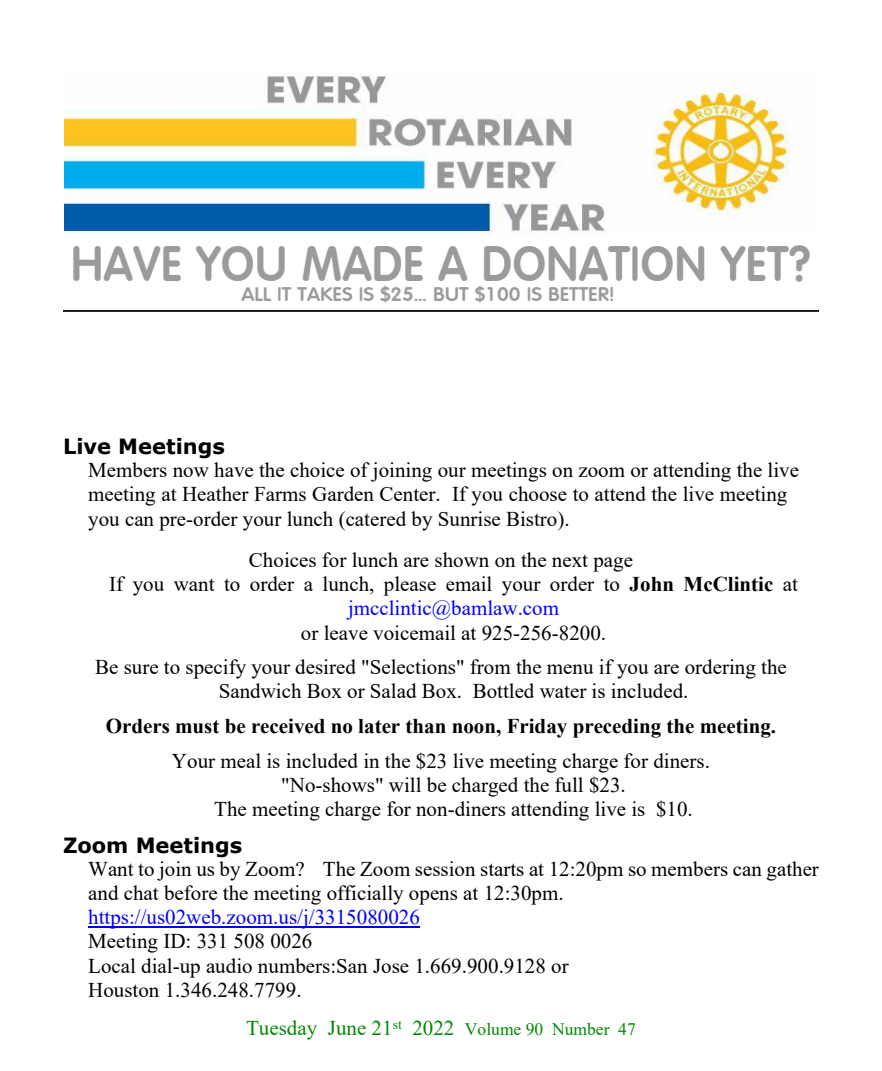
<style>
.page{position:relative;width:882px;height:1071px;background:#fff}
.page>*{position:absolute;margin:0;border:0;box-sizing:border-box;transform-origin:0 0}
.t1{font:48.65px "Elementary Heavy SF Bold";color:#9b9b9b}
.t2{font:21px/24.2px "Times New Roman";color:#000}
.t3{font:700 21px "Times New Roman";color:#000}
.t4{font:21px "Times New Roman";color:#00f}
.t5{font:21px "Times New Roman";color:#008900}
.t6{font:700 21px "Verdana";color:#000}
.t7{font:19.25px "Elementary Heavy SF Bold";color:#9b9b9b;scale:1.09 1}
.s1{font-weight:700}
.s2{font-size:17.5px}
</style>
<div class="page">
<hr style="left:88px;top:926px;width:332px;height:1px;background:#00f">
<hr style="left:63px;top:310px;width:756px;height:2px;background:#000">
<img style="left:65px;top:74px;width:724px;height:161px">
<h1 class="t1" style="left:71px;top:243px;width:742px">HAVE YOU MADE A DONATION YET?</h1>
<p class="t7" style="left:241px;top:286px;width:343px">ALL IT TAKES IS $25… BUT $100 IS BETTER!</p>
<p class="t6" style="left:63px;top:438px;width:163px">Live Meetings</p>
<p class="t2" style="left:88px;top:460px;width:712px">Members now have the choice of joining our meetings on zoom or attending the live meeting at Heather Farms Garden Center. If you choose to attend the live meeting you can pre-order your lunch (catered by Sunrise Bistro).</p>
<p class="t2" style="left:249px;top:550px;width:386px">Choices for lunch are shown on the next page</p>
<p class="t2" style="left:109px;top:574px;width:690px">If you want to order a lunch, please email your order to <span class="s1">John McClintic</span> at</p>
<p class="t4" style="left:348px;top:601px;width:213px">jmcclintic@bamlaw.com</p>
<p class="t2" style="left:95px;top:617px;width:693px;line-height:34.6px;text-indent:206px">or leave voicemail at 925-256-8200.<br>Be sure to specify your desired "Selections" from the menu if you are ordering the</p>
<p class="t2" style="left:219px;top:681px;width:471px">Sandwich Box or Salad Box. Bottled water is included.</p>
<p class="t3" style="left:106px;top:719px;width:672px">Orders must be received no later than noon, Friday preceding the meeting.</p>
<p class="t2" style="left:172px;top:751px;width:540px">Your meal is included in the $23 live meeting charge for diners.</p>
<p class="t2" style="left:281px;top:775px;width:346px">"No-shows" will be charged the full $23.</p>
<p class="t2" style="left:214px;top:799px;width:480px">The meeting charge for non-diners attending live is $10.</p>
<p class="t6" style="left:63px;top:837px;width:181px">Zoom Meetings</p>
<p class="t2" style="left:88px;top:859px;width:732px">Want to join us by Zoom? The Zoom session starts at 12:20pm so members can gather and chat before the meeting officially opens at 12:30pm.</p>
<p class="t4" style="left:88px;top:910px;width:333px">https://us02web.zoom.us/j/3315080026</p>
<p class="t2" style="left:88px;top:931px;width:482px">Meeting ID: 331 508 0026<br>Local dial-up audio numbers:San Jose 1.669.900.9128 or<br>Houston 1.346.248.7799.</p>
<p class="t5" style="left:246px;top:1021px;width:391px">Tuesday June 21<sup>st</sup> 2022 <span class="s2">Volume 90 Number 47</span></p>
</div>
